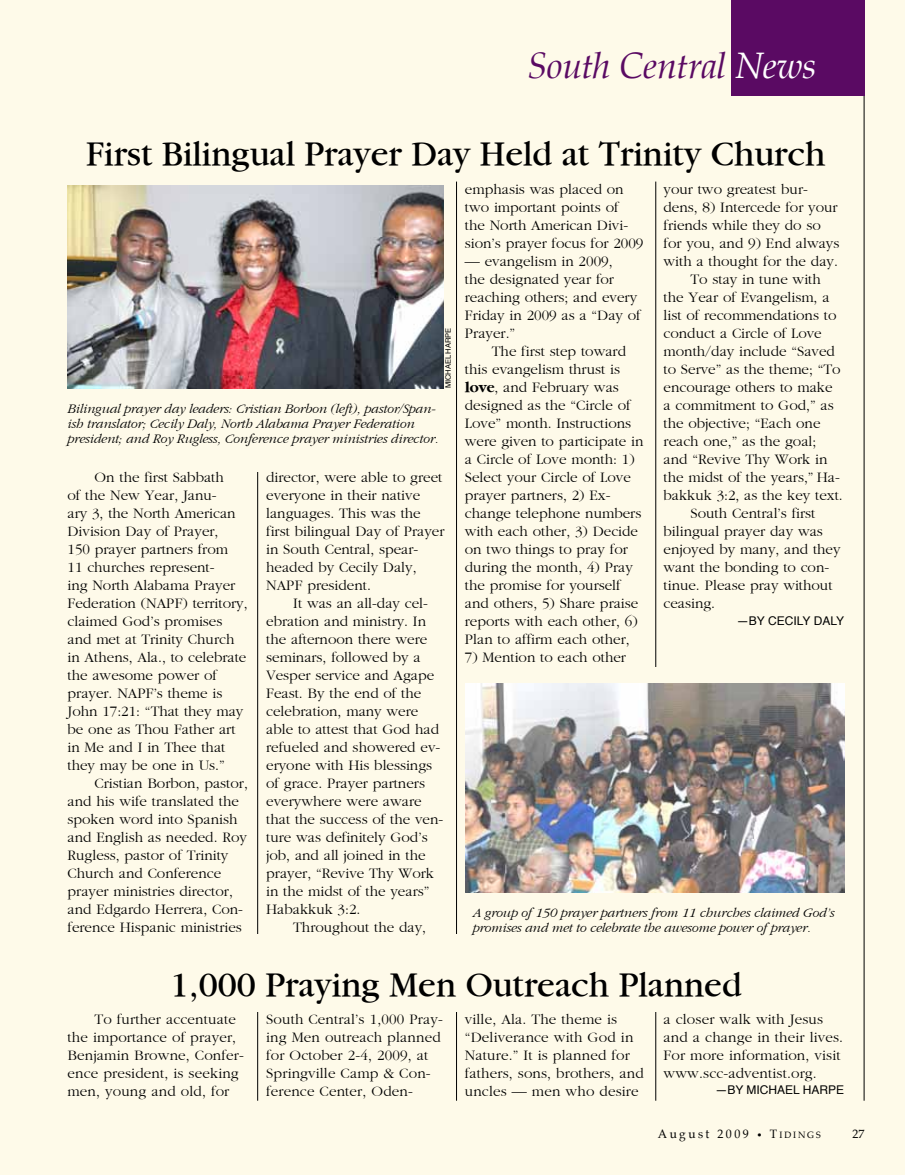
<style>
.page{position:relative;width:905px;height:1175px;background:#fff}
.page>*{position:absolute;margin:0;border:0;box-sizing:border-box;transform-origin:0 0}
.t1{font:36px "Garamond";color:#000}
.t2{font:italic 36px "Palatino";letter-spacing:-.015em;color:#5a0a63}
.t3{font:300 15px/18px "Garamond";color:#000}
.t4{font:italic 300 13.5px/15px "Garamond";letter-spacing:-.01em;color:#000}
.t5{font:12px "Helvetica";color:#000}
.t6{font:12px "Palatino";letter-spacing:.2em;color:#000}
.t7{font:7.5px "Helvetica";letter-spacing:-.01em;color:#000}
.s1{color:#fff}
.s2{font-weight:700}
.s3{font-size:9px}
</style>
<div class="page">
<div style="left:0;top:0;width:904px;height:1174px;background:#fefae9"></div>
<hr style="left:257px;top:182px;width:1px;height:918px;background:#000">
<hr style="left:456px;top:182px;width:1px;height:918px;background:#000">
<hr style="left:655px;top:182px;width:1px;height:918px;background:#000">
<hr style="left:863px;top:87px;width:1px;height:1013px;background:#000">
<div style="left:730px;top:0;width:134px;height:96px;background:#5a0a63"></div>
<div style="left:68px;top:178px;width:375px;height:294px;background:#fefae9"></div>
<img style="left:68px;top:185px;width:375px;height:203px">
<img style="left:465px;top:683px;width:379px;height:209px">
<h1 class="t2" style="left:527px;top:37px;width:291px">South Central <span class="s1">News</span></h1>
<h1 class="t1" style="left:86px;top:135px;width:741px">First Bilingual Prayer Day Held at Trinity Church</h1>
<p class="t4" style="left:68px;top:401px;width:372px">Bilingual prayer day leaders: Cristian Borbon (left), pastor/Span&shy;ish translator; Cecily Daly, North Alabama Prayer Federation president; and Roy Rugless, Conference prayer ministries director.</p>
<p class="t7" style="left:442px;top:388px;width:62px;rotate:-90deg">MICHAEL HARPE</p>
<p class="t3" style="left:68px;top:469px;width:181px;text-indent:27px">On the first Sabbath<br>of the New Year, Janu-<br>ary 3, the North American<br>Division Day of Prayer,<br>150 prayer partners from<br>11 churches represent-<br>ing North Alabama Prayer<br>Federation (NAPF) territory, claimed God’s promises and met at Trinity Church in Athens, Ala., to celebrate the awesome power of prayer. NAPF’s theme is<br>John 17:21: “That they may be one as Thou Father art in Me and I in Thee that they may be one in Us.”</p>
<p class="t3" style="left:68px;top:775px;width:182px;text-indent:27px">Cristian Borbon, pastor, and his wife translated the spoken word into Spanish and English as needed. Roy<br>Rugless, pastor of Trinity<br>Church and Conference prayer ministries director, and Edgardo Herrera, Con&shy;ference Hispanic ministries</p>
<p class="t3" style="left:266px;top:469px;width:180px">director, were able to greet everyone in their native languages. This was the first bilingual Day of Prayer in South Central, spear&shy;headed by Cecily Daly,<br>NAPF president.</p>
<p class="t3" style="left:266px;top:595px;width:178px;text-indent:27px">It was an all-day cel&shy;ebration and ministry. In the afternoon there were seminars, followed by a<br>Vesper service and Agape<br>Feast. By the end of the celebration, many were able to attest that God had refueled and showered ev&shy;eryone with His blessings of grace. Prayer partners everywhere were aware that the success of the ven&shy;ture was definitely God’s job, and all joined in the prayer, “Revive Thy Work in the midst of the years”<br>Habakkuk 3:2.</p>
<p class="t3" style="left:293px;top:919px;width:134px">Throughout the day,</p>
<p class="t3" style="left:465px;top:181px;width:180px">emphasis was placed on two important points of<br>the North American Divi&shy;sion’s prayer focus for 2009</p>
<p class="t3" style="left:465px;top:253px;width:177px">— evangelism in 2009,<br>the designated year for reaching others; and every<br>Friday in 2009 as a “Day of<br>Prayer.”</p>
<p class="t3" style="left:465px;top:343px;width:180px;text-indent:27px">The first step toward this evangelism thrust is <span class="s2">love</span>, and February was designed as the “Circle of<br>Love” month. Instructions were given to participate in a Circle of Love month: 1)<br>Select your Circle of Love prayer partners, 2) Ex&shy;change telephone numbers with each other, 3) Decide on two things to pray for during the month, 4) Pray the promise for yourself and others, 5) Share praise reports with each other, 6)<br>Plan to affirm each other,</p>
<p class="t3" style="left:465px;top:649px;width:163px">7) Mention to each other</p>
<p class="t3" style="left:663px;top:181px;width:146px">your two greatest bur-</p>
<p class="t3" style="left:663px;top:199px;width:176px">dens, 8) Intercede for your</p>
<p class="t3" style="left:663px;top:217px;width:159px">friends while they do so</p>
<p class="t3" style="left:663px;top:235px;width:177px">for you, and 9) End always</p>
<p class="t3" style="left:663px;top:253px;width:176px">with a thought for the day.</p>
<p class="t3" style="left:690px;top:271px;width:132px">To stay in tune with</p>
<p class="t3" style="left:663px;top:289px;width:167px">the Year of Evangelism, a</p>
<p class="t3" style="left:663px;top:307px;width:174px">list of recommendations to</p>
<p class="t3" style="left:663px;top:325px;width:160px">conduct a Circle of Love</p>
<p class="t3" style="left:663px;top:343px;width:173px">month/day include “Saved</p>
<p class="t3" style="left:663px;top:361px;width:178px">to Serve” as the theme; “To</p>
<p class="t3" style="left:663px;top:379px;width:170px">encourage others to make</p>
<p class="t3" style="left:663px;top:397px;width:172px">a commitment to God,” as</p>
<p class="t3" style="left:663px;top:415px;width:158px">the objective; “Each one</p>
<p class="t3" style="left:663px;top:433px;width:154px">reach one,” as the goal;</p>
<p class="t3" style="left:663px;top:451px;width:165px">and “Revive Thy Work in</p>
<p class="t3" style="left:663px;top:469px;width:178px">the midst of the years,” Ha-</p>
<p class="t3" style="left:663px;top:487px;width:181px">bakkuk 3:2, as the key text.</p>
<p class="t3" style="left:690px;top:505px;width:126px">South Central’s first</p>
<p class="t3" style="left:663px;top:523px;width:161px">bilingual prayer day was</p>
<p class="t3" style="left:663px;top:541px;width:179px">enjoyed by many, and they</p>
<p class="t3" style="left:663px;top:559px;width:167px">want the bonding to con-</p>
<p class="t3" style="left:663px;top:577px;width:170px">tinue. Please pray without</p>
<p class="t3" style="left:663px;top:595px;width:53px">ceasing.</p>
<p class="t5" style="left:737px;top:611px;width:101px">—BY CECILY DALY</p>
<p class="t4" style="left:472px;top:906px;width:363px">A group of 150 prayer partners from 11 churches claimed God’s promises and met to celebrate the awesome power of prayer.</p>
<h1 class="t1" style="left:170px;top:965px;width:573px">1,000 Praying Men Outreach Planned</h1>
<p class="t3" style="left:68px;top:1010px;width:178px;text-indent:27px">To further accentuate the importance of prayer,<br>Benjamin Browne, Confer&shy;ence president, is seeking men, young and old, for</p>
<p class="t3" style="left:266px;top:1010px;width:178px">South Central’s 1,000 Pray&shy;ing Men outreach planned for October 2-4, 2009, at<br>Springville Camp &amp; Con&shy;ference Center, Oden-</p>
<p class="t3" style="left:465px;top:1010px;width:180px">ville, Ala. The theme is “Deliverance with God in<br>Nature.” It is planned for fathers, sons, brothers, and uncles — men who desire</p>
<p class="t3" style="left:663px;top:1010px;width:181px">a closer walk with Jesus and a change in their lives.<br>For more information, visit www.scc-adventist.org.</p>
<p class="t5" style="left:715px;top:1081px;width:130px">—BY MICHAEL HARPE</p>
<p class="t6" style="left:658px;top:1124px;width:164px">August 2009 <span class="s3">•</span> T<span class="s3">IDINGS</span></p>
<p class="t6" style="left:852px;top:1124px;width:13px">27</p>
</div>
